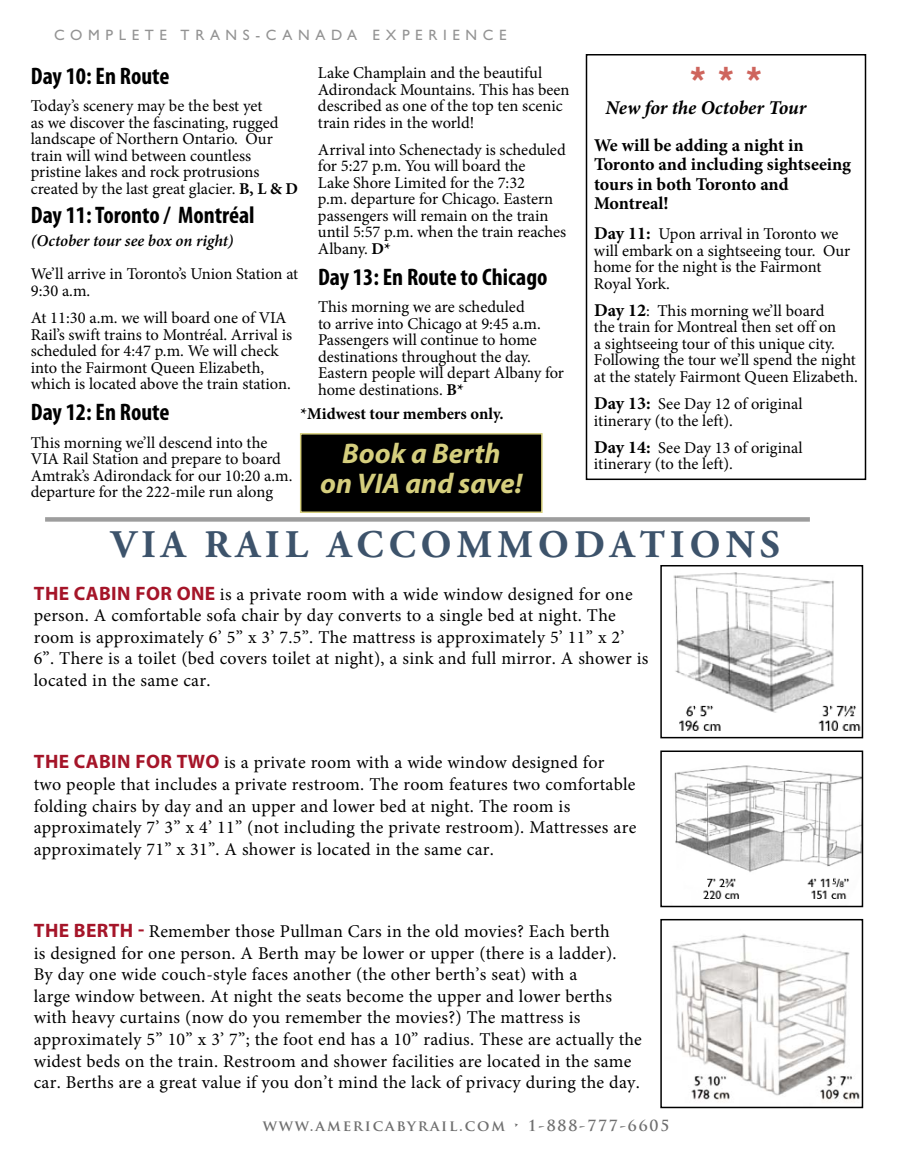
<style>
.page{position:relative;width:918px;height:1161px;background:#fff}
.page>*{position:absolute;margin:0;border:0;box-sizing:border-box;transform-origin:0 0}
.t1{font:700 42px "Helvetica";color:#ce655d}
.t2{font:700 39px "Adobe Garamond Pro";letter-spacing:.135em;color:#3d536b}
.t3{font:italic 700 28.5px/30px "Myriad Pro";color:#d5ce7d;text-align:center}
.t4{font:700 condensed 24px "Myriad Pro";color:#000}
.t5{font:italic 700 19.5px "Minion Pro";letter-spacing:-.005em;color:#000}
.t6{font:18px/21.6px "Minion Pro";letter-spacing:.015em;color:#000}
.t7{font:700 18px/19.5px "Minion Pro";color:#000}
.t8{font:16.5px/16.5px "Minion Pro";color:#000}
.t9{font:italic 600 16.5px "Minion Pro";letter-spacing:-.005em;color:#000}
.t10{font:700 16.5px "Minion Pro";color:#000}
.t11{font:700 15px "Trajan Pro";letter-spacing:.12em;color:#6f6f6f}
.t12{font:15px "Gill Sans";letter-spacing:.375em;color:#939393}
.s1{font-weight:700}
.s2{font-weight:700;font-size:18px}
.s3{font-family:"Myriad Pro";font-weight:700;font-size:19.5px;color:#a51529}
</style>
<div class="page">
<div style="left:45px;top:517px;width:765px;height:5px;background:#9d9d9d"></div>
<img style="left:672px;top:934px;width:188px;height:168px">
<div style="left:660px;top:919px;width:203px;height:189px;border:2px solid #000"></div>
<img style="left:673px;top:572px;width:187px;height:159px">
<div style="left:660px;top:565px;width:203px;height:173px;border:2px solid #000"></div>
<img style="left:674px;top:765px;width:186px;height:134px">
<div style="left:660px;top:751px;width:203px;height:156px;border:2px solid #000"></div>
<div style="left:301px;top:434px;width:241px;height:78px;background:#000"></div>
<div style="left:300px;top:433px;width:243px;height:80px;border:2px solid #d5ce7d"></div>
<div style="left:586px;top:54px;width:280px;height:426px;border:2px solid #000"></div>
<p class="t12" style="left:54px;top:26px;width:454px">COMPLETE TRANS-CANADA EXPERIENCE</p>
<p class="t8" style="left:318px;top:65px;width:253px">Lake Champlain and the beautiful<br>Adirondack Mountains. This has been described as one of the top ten scenic train rides in the world!</p>
<p class="t8" style="left:318px;top:141px;width:250px">Arrival into Schenectady is scheduled for 5:27 p.m. You will board the<br>Lake Shore Limited for the 7:32<br>p.m. departure for Chicago. Eastern passengers will remain on the train until 5:57 p.m. when the train reaches<br>Albany. <span class="s1">D*</span></p>
<h3 class="t4" style="left:318px;top:262px;width:231px">Day 13: En Route to Chicago</h3>
<p class="t8" style="left:318px;top:299px;width:248px">This morning we are scheduled<br>to arrive into Chicago at 9:45 a.m.<br>Passengers will continue to home destinations throughout the day.<br>Eastern people will depart Albany for home destinations. <span class="s1">B*</span></p>
<h3 class="t4" style="left:31px;top:61px;width:140px">Day 10: En Route</h3>
<p class="t8" style="left:31px;top:98px;width:269px">Today’s scenery may be the best yet<br>as we discover the fascinating, rugged landscape of Northern Ontario. Our train will wind between countless pristine lakes and rock protrusions created by the last great glacier. <span class="s1">B, L &amp; D</span></p>
<h3 class="t4" style="left:31px;top:200px;width:225px">Day 11: Toronto / Montréal</h3>
<p class="t9" style="left:31px;top:229px;width:204px">(October tour see box on right)</p>
<p class="t8" style="left:31px;top:266px;width:269px">We’ll arrive in Toronto’s Union Station at<br>9:30 a.m.</p>
<p class="t8" style="left:31px;top:310px;width:263px">At 11:30 a.m. we will board one of VIA Rail’s swift trains to Montréal. Arrival is scheduled for 4:47 p.m. We will check into the Fairmont Queen Elizabeth, which is located above the train station.</p>
<h3 class="t4" style="left:31px;top:397px;width:140px">Day 12: En Route</h3>
<p class="t8" style="left:31px;top:434px;width:263px">This morning we’ll descend into the VIA Rail Station and prepare to board Amtrak’s Adirondack for our 10:20 a.m. departure for the 222-mile run along</p>
<p class="t10" style="left:300px;top:402px;width:205px">*Midwest tour members only.</p>
<h3 class="t3" style="left:320px;top:437px;width:204px">Book a Berth<br>on VIA and save!</h3>
<h1 class="t1" style="left:690px;top:57px;width:74px">* * *</h1>
<p class="t5" style="left:606px;top:93px;width:202px">New for the October Tour</p>
<p class="t7" style="left:594px;top:135px;width:259px">We will be adding a night in<br>Toronto and including sightseeing tours in both Toronto and<br>Montreal!</p>
<p class="t8" style="left:594px;top:226px;width:258px"><span class="s2">Day 11:</span> Upon arrival in Toronto we will embark on a sightseeing tour. Our home for the night is the Fairmont<br>Royal York.</p>
<p class="t8" style="left:594px;top:302px;width:265px"><span class="s2">Day 12</span>: This morning we’ll board<br>the train for Montreal then set off on<br>a sightseeing tour of this unique city.<br>Following the tour we’ll spend the night at the stately Fairmont Queen Elizabeth.</p>
<p class="t8" style="left:594px;top:396px;width:210px"><span class="s2">Day 13:</span> See Day 12 of original itinerary (to the left).</p>
<p class="t8" style="left:594px;top:440px;width:210px"><span class="s2">Day 14:</span> See Day 13 of original itinerary (to the left).</p>
<h2 class="t2" style="left:111px;top:522px;width:670px">VIA RAIL ACCOMMODATIONS</h2>
<p class="t6" style="left:34px;top:583px;width:616px"><span class="s3">THE CABIN FOR ONE</span> is a private room with a wide window designed for one person. A comfortable sofa chair by day converts to a single bed at night. The room is approximately 6’ 5” x 3’ 7.5”. The mattress is approximately 5’ 11” x 2’ 6”. There is a toilet (bed covers toilet at night), a sink and full mirror. A shower is located in the same car.</p>
<p class="t6" style="left:34px;top:752px;width:604px"><span class="s3">THE CABIN FOR TWO</span> is a private room with a wide window designed for two people that includes a private restroom. The room features two comfortable folding chairs by day and an upper and lower bed at night. The room is approximately 7’ 3” x 4’ 11” (not including the private restroom). Mattresses are approximately 71” x 31”. A shower is located in the same car.</p>
<p class="t6" style="left:34px;top:921px;width:610px"><span class="s3">THE BERTH -</span> Remember those Pullman Cars in the old movies? Each berth<br>is designed for one person. A Berth may be lower or upper (there is a ladder).<br>By day one wide couch-style faces another (the other berth’s seat) with a<br>large window between. At night the seats become the upper and lower berths with heavy curtains (now do you remember the movies?) The mattress is approximately 5” 10” x 3’ 7”; the foot end has a 10” radius. These are actually the widest beds on the train. Restroom and shower facilities are located in the same car. Berths are a great value if you don’t mind the lack of privacy during the day.</p>
<p class="t11" style="left:263px;top:1116px;width:408px">WWW.AMERICABYRAIL.COM • 1-888-777-6605</p>
</div>
